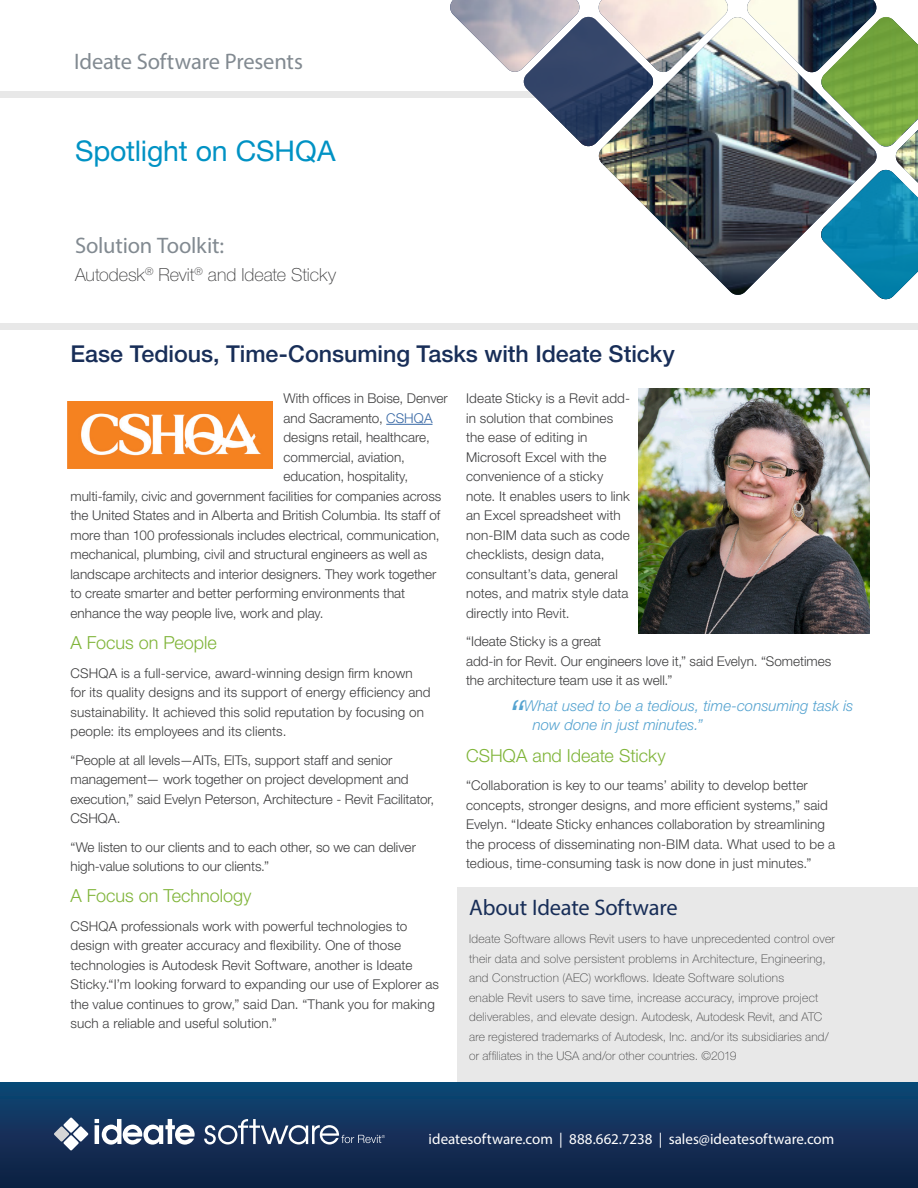
<style>
.page{position:relative;width:918px;height:1188px;background:#fff}
.page>*{position:absolute;margin:0;border:0;box-sizing:border-box;transform-origin:0 0}
.pull_quotes{font:italic 300 42.3px "Helvetica Neue LT Std";color:#55a3d0}
.headline{font:28.5px "Helvetica Neue LT Std";letter-spacing:-.005em;color:#0092c4}
.t1{font:500 23.25px "Helvetica Neue LT Std";color:#182e58}
.title_subeads{font:22.5px "Myriad Pro";letter-spacing:-.01em;color:#828a91}
.paragraphs{font:22.5px "Myriad Pro";letter-spacing:-.01em;color:#182e58}
.paragraphs-2{font:300 18px "Helvetica Neue LT Std";color:#7fb438}
.paragraphs-3{font:100 18px "Helvetica Neue LT Std";letter-spacing:-.005em;color:#3e3e3f}
.pull_quotes-2{font:italic 300 15px/19.5px "Helvetica Neue LT Std";letter-spacing:.005em;color:#55a3d0}
.t2{font:15px "Myriad Pro";color:#fff}
.paragraphs-4{font:300 13.5px/19.5px "Helvetica Neue LT Std";letter-spacing:.005em;color:#3e3e3f}
.paragraphs-5{font:100 12px/19.5px "Helvetica Neue LT Std";letter-spacing:.02em;color:#3e3e3f}
.s1{color:#3667a4}
</style>
<div class="page">
<div style="left:457px;top:888px;width:461px;height:194px;background:#e8e8e8"></div>
<div style="left:0;top:91px;width:620px;height:7px;background:#e8e8e8"></div>
<img style="left:450px;top:0;width:468px;height:295px">
<svg style="left:820px;top:169px;width:98px;height:131px"></svg>
<svg style="left:820px;top:16px;width:98px;height:131px;background:#799c5d"></svg>
<svg style="left:523px;top:16px;width:131px;height:131px"></svg>
<div style="left:0;top:1082px;width:918px;height:106px;background:linear-gradient(to bottom,#0f4675,#111e40)"></div>
<svg style="left:54px;top:1117px;width:34px;height:34px"></svg>
<svg style="left:95px;top:1119px;width:100px;height:26px"></svg>
<svg style="left:204px;top:1119px;width:181px;height:26px;background:#475c7d"></svg>
<div style="left:0;top:323px;width:918px;height:7px;background:#e8e8e8"></div>
<hr style="left:386px;top:424px;width:47px;height:1px;background:#3667a4">
<img style="left:638px;top:388px;width:231px;height:246px">
<img style="left:67px;top:401px;width:205px;height:67px">
<h3 class="title_subeads" style="left:74px;top:48px;width:230px">Ideate Software Presents</h3>
<p class="headline" style="left:75px;top:134px;width:262px">Spotlight on CSHQA</p>
<p class="title_subeads" style="left:75px;top:231px;width:151px">Solution Toolkit:</p>
<p class="paragraphs-3" style="left:75px;top:264px;width:263px">Autodesk<sup>®</sup> Revit<sup>®</sup> and Ideate Sticky</p>
<p class="t1" style="left:70px;top:339px;width:606px">Ease Tedious, Time-Consuming Tasks with Ideate Sticky</p>
<p class="paragraphs-4" style="left:284px;top:389px;width:166px">With offices in Boise, Denver</p>
<p class="paragraphs-4" style="left:284px;top:408px;width:151px">and Sacramento, <span class="s1">CSHQA</span></p>
<p class="paragraphs-4" style="left:284px;top:428px;width:148px">designs retail, healthcare,</p>
<p class="paragraphs-4" style="left:284px;top:447px;width:123px">commercial, aviation,</p>
<p class="paragraphs-4" style="left:284px;top:467px;width:126px">education, hospitality,</p>
<p class="paragraphs-4" style="left:70px;top:486px;width:373px">multi-family, civic and government facilities for companies across</p>
<p class="paragraphs-4" style="left:70px;top:506px;width:371px">the United States and in Alberta and British Columbia. Its staff of</p>
<p class="paragraphs-4" style="left:70px;top:525px;width:370px">more than 100 professionals includes electrical, communication,</p>
<p class="paragraphs-4" style="left:70px;top:545px;width:358px">mechanical, plumbing, civil and structural engineers as well as</p>
<p class="paragraphs-4" style="left:70px;top:564px;width:368px">landscape architects and interior designers. They work together</p>
<p class="paragraphs-4" style="left:70px;top:584px;width:336px">to create smarter and better performing environments that</p>
<p class="paragraphs-4" style="left:70px;top:603px;width:255px">enhance the way people live, work and play.</p>
<p class="paragraphs-2" style="left:70px;top:632px;width:148px">A Focus on People</p>
<p class="paragraphs-4" style="left:70px;top:663px;width:362px">CSHQA is a full-service, award-winning design firm known for its quality designs and its support of energy efficiency and sustainability. It achieved this solid reputation by focusing on people: its employees and its clients.</p>
<p class="paragraphs-4" style="left:70px;top:750px;width:365px">“People at all levels—AITs, EITs, support staff and senior management— work together on project development and execution,” said Evelyn Peterson, Architecture - Revit Facilitator, CSHQA.</p>
<p class="paragraphs-4" style="left:70px;top:837px;width:347px">“We listen to our clients and to each other, so we can deliver high-value solutions to our clients.”</p>
<p class="paragraphs-2" style="left:70px;top:885px;width:183px">A Focus on Technology</p>
<p class="paragraphs-4" style="left:70px;top:916px;width:370px">CSHQA professionals work with powerful technologies to design with greater accuracy and flexibility. One of those technologies is Autodesk Revit Software, another is Ideate Sticky.“I’m looking forward to expanding our use of Explorer as the value continues to grow,” said Dan. “Thank you for making such a reliable and useful solution.”</p>
<p class="paragraphs-4" style="left:466px;top:389px;width:165px">Ideate Sticky is a Revit add&shy;in solution that combines the ease of editing in<br>Microsoft Excel with the convenience of a sticky note. It enables users to link an Excel spreadsheet with non-BIM data such as code checklists, design data, consultant’s data, general notes, and matrix style data directly into Revit.</p>
<p class="paragraphs-4" style="left:466px;top:632px;width:367px">“Ideate Sticky is a great<br>add-in for Revit. Our engineers love it,” said Evelyn. “Sometimes the architecture team use it as well.”</p>
<p class="pull_quotes" style="left:508px;top:690px;width:17px">“</p>
<p class="pull_quotes-2" style="left:533px;top:696px;width:322px;text-indent:-9px">What used to be a tedious, time-consuming task is now done in just minutes.”</p>
<p class="paragraphs-2" style="left:466px;top:744px;width:201px">CSHQA and Ideate Sticky</p>
<p class="paragraphs-4" style="left:466px;top:775px;width:371px">“Collaboration is key to our teams’ ability to develop better concepts, stronger designs, and more efficient systems,” said Evelyn. “Ideate Sticky enhances collaboration by streamlining the process of disseminating non-BIM data. What used to be a tedious, time-consuming task is now done in just minutes.”</p>
<p class="paragraphs" style="left:469px;top:894px;width:210px">About Ideate Software</p>
<p class="paragraphs-5" style="left:469px;top:929px;width:367px">Ideate Software allows Revit users to have unprecedented control over their data and solve persistent problems in Architecture, Engineering, and Construction (AEC) workflows. Ideate Software solutions<br>enable Revit users to save time, increase accuracy, improve project deliverables, and elevate design. Autodesk, Autodesk Revit, and ATC are registered trademarks of Autodesk, Inc. and/or its subsidiaries and/ or affiliates in the USA and/or other countries. ©2019</p>
<p class="t2" style="left:429px;top:1129px;width:407px">ideatesoftware.com | 888.662.7238 | sales@ideatesoftware.com</p>
</div>
